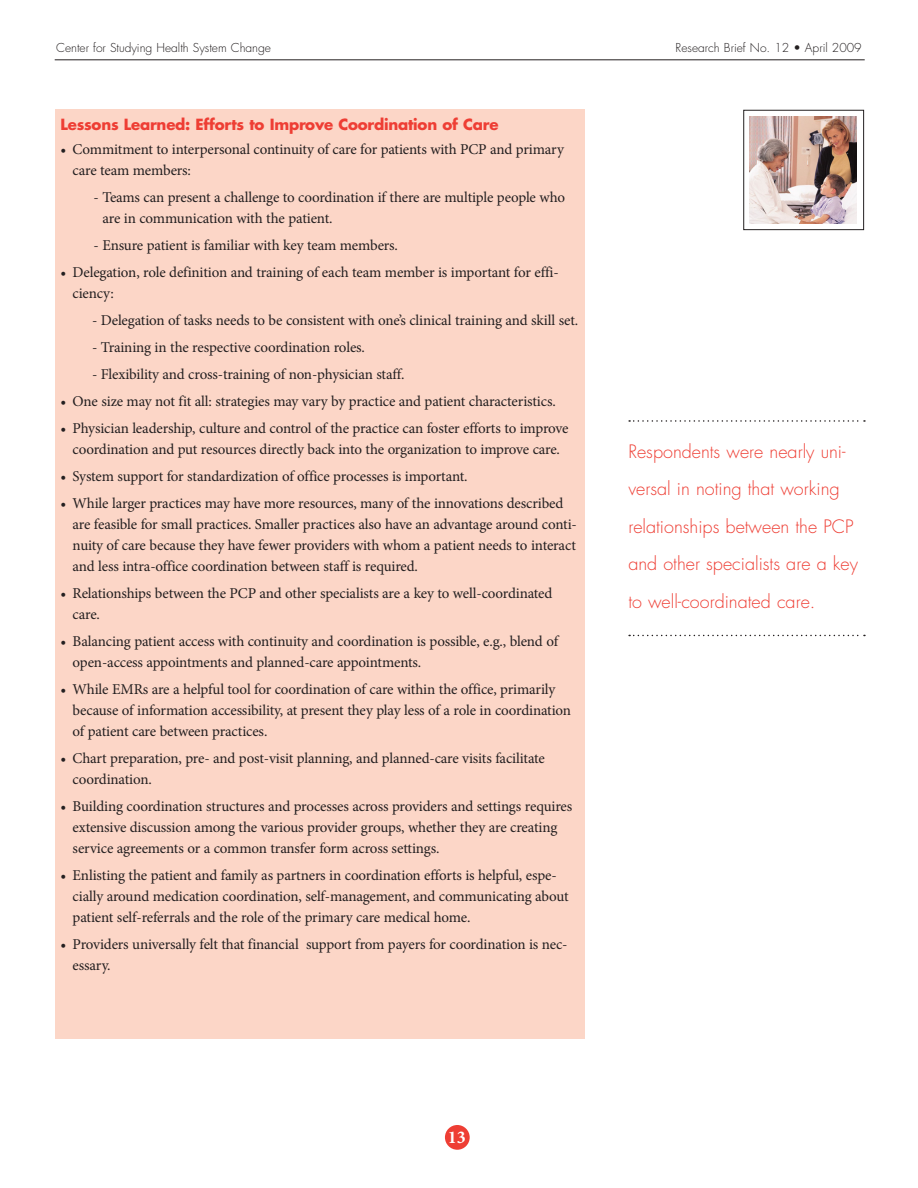
<style>
.page{position:relative;width:918px;height:1188px;background:#fff}
.page>*{position:absolute;margin:0;border:0;box-sizing:border-box;transform-origin:0 0}
.Callout{font:300 18px/37.5px "Futura Std";color:#ee3e34}
.t1{font:700 18px "Minion Pro";color:#fff}
.Bullets{font:15px/21px "Minion Pro";letter-spacing:-.01em;color:#231f20}
.Body_Head{font:700 15px "Futura Std";letter-spacing:-.015em;color:#ee3e34}
.t2{font:300 12px "Futura Std";color:#231f20}
</style>
<div class="page">
<hr style="left:55px;top:59px;width:810px;height:1px;background:#231f20">
<div style="left:445px;top:1125px;width:25px;height:25px;background:#ee3e34;border-radius:50%"></div>
<div style="left:55px;top:110px;width:530px;height:929px;background:#fcd6c7"></div>
<svg style="left:629px;top:420px;width:236px;height:2px"></svg>
<svg style="left:629px;top:635px;width:236px;height:1px"></svg>
<img style="left:749px;top:116px;width:108px;height:108px">
<div style="left:743px;top:110px;width:121px;height:120px;border:1px solid #231f20"></div>
<p class="t2" style="left:56px;top:40px;width:216px">Center for Studying Health System Change</p>
<p class="t2" style="left:676px;top:40px;width:188px">Research Brief No. 12 • April 2009</p>
<p class="Body_Head" style="left:61px;top:115px;width:440px">Lessons Learned: Efforts to Improve Coordination of Care</p>
<p class="Bullets" style="left:73px;top:139px;width:493px;text-indent:-12px">• Commitment to interpersonal continuity of care for patients with PCP and primary care team members:</p>
<p class="Bullets" style="left:103px;top:187px;width:464px;text-indent:-9px">- Teams can present a challenge to coordination if there are multiple people who are in communication with the patient.</p>
<p class="Bullets" style="left:94px;top:235px;width:306px">- Ensure patient is familiar with key team members.</p>
<p class="Bullets" style="left:73px;top:262px;width:488px;text-indent:-12px">• Delegation, role definition and training of each team member is important for effi&shy;ciency:</p>
<p class="Bullets" style="left:92px;top:310px;width:488px">- Delegation of tasks needs to be consistent with one’s clinical training and skill set.</p>
<p class="Bullets" style="left:92px;top:337px;width:274px">- Training in the respective coordination roles.</p>
<p class="Bullets" style="left:92px;top:364px;width:314px">- Flexibility and cross-training of non-physician staff.</p>
<p class="Bullets" style="left:61px;top:391px;width:497px">• One size may not fit all: strategies may vary by practice and patient characteristics.</p>
<p class="Bullets" style="left:61px;top:418px;width:509px;text-align:center">• Physician leadership, culture and control of the practice can foster efforts to improve coordination and put resources directly back into the organization to improve care.</p>
<p class="Bullets" style="left:61px;top:466px;width:409px">• System support for standardization of office processes is important.</p>
<p class="Bullets" style="left:73px;top:493px;width:506px;text-indent:-12px">• While larger practices may have more resources, many of the innovations described are feasible for small practices. Smaller practices also have an advantage around conti&shy;nuity of care because they have fewer providers with whom a patient needs to interact and less intra-office coordination between staff is required.</p>
<p class="Bullets" style="left:73px;top:583px;width:481px;text-indent:-12px">• Relationships between the PCP and other specialists are a key to well-coordinated care.</p>
<p class="Bullets" style="left:73px;top:631px;width:487px;text-indent:-12px">• Balancing patient access with continuity and coordination is possible, e.g., blend of open-access appointments and planned-care appointments.</p>
<p class="Bullets" style="left:73px;top:679px;width:500px;text-indent:-12px">• While EMRs are a helpful tool for coordination of care within the office, primarily because of information accessibility, at present they play less of a role in coordination of patient care between practices.</p>
<p class="Bullets" style="left:73px;top:748px;width:474px;text-indent:-12px">• Chart preparation, pre- and post-visit planning, and planned-care visits facilitate coordination.</p>
<p class="Bullets" style="left:73px;top:796px;width:501px;text-indent:-12px">• Building coordination structures and processes across providers and settings requires extensive discussion among the various provider groups, whether they are creating service agreements or a common transfer form across settings.</p>
<p class="Bullets" style="left:73px;top:865px;width:498px;text-indent:-12px">• Enlisting the patient and family as partners in coordination efforts is helpful, espe&shy;cially around medication coordination, self-management, and communicating about patient self-referrals and the role of the primary care medical home.</p>
<p class="Bullets" style="left:73px;top:934px;width:496px;text-indent:-12px">• Providers universally felt that financial support from payers for coordination is nec&shy;essary.</p>
<p class="Callout" style="left:628px;top:433px;width:231px">Respondents were nearly uni&shy;versal in noting that working relationships between the PCP and other specialists are a key to well-coordinated care.</p>
<p class="t1" style="left:448px;top:1125px;width:19px">13</p>
</div>
